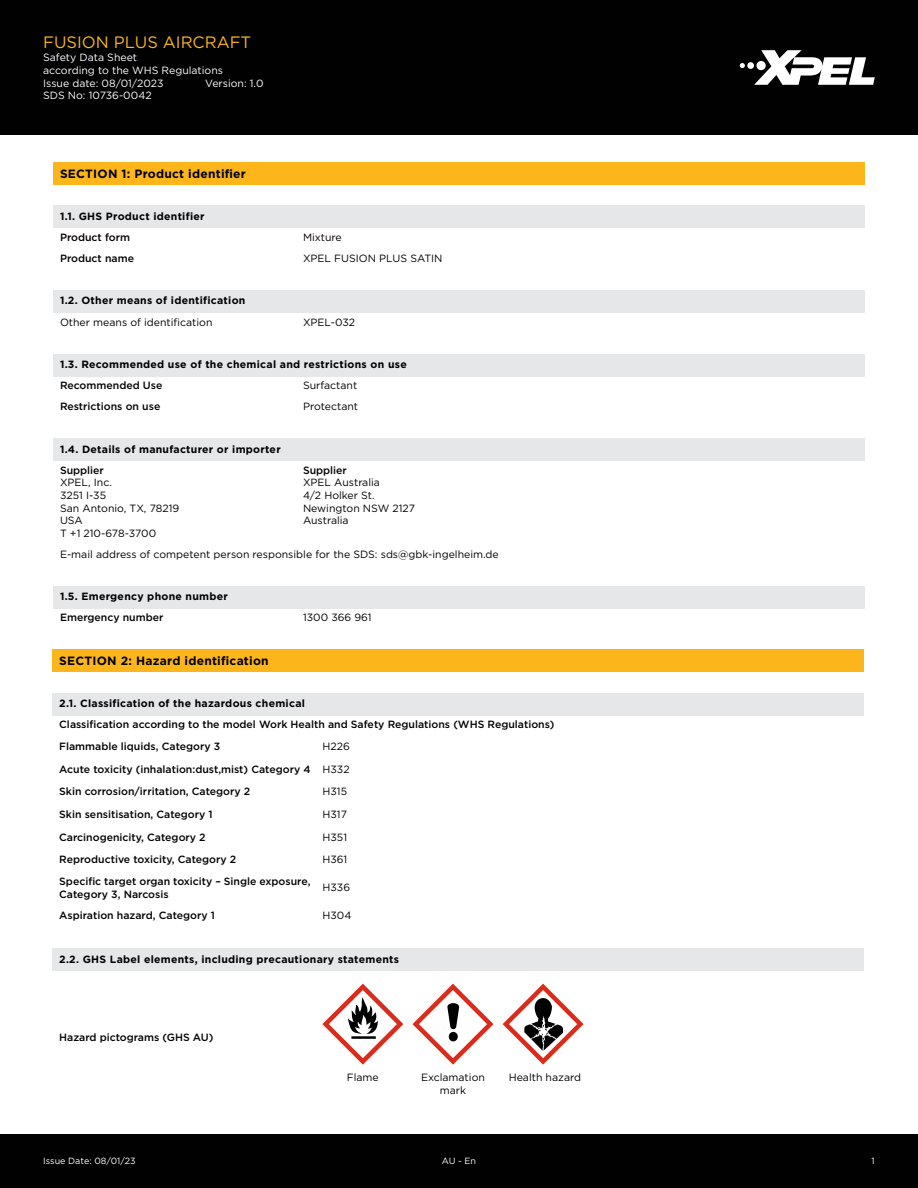
<style>
.page{position:relative;width:918px;height:1188px;background:#fff}
.page>*{position:absolute;margin:0;border:0;box-sizing:border-box;transform-origin:0 0}
.t1{font:16.5px "Gotham Pro";color:#fcb61c}
.t2{font:700 12px "Gotham Pro";letter-spacing:.02em;color:#010101}
.t3{font:500 10.5px/22.6px "Gotham Pro";color:#010101}
.t4{font:10.5px/12.6px "Gotham Pro";color:#010101}
.t5{font:700 10.5px "Gotham Pro";letter-spacing:.025em;color:#010101}
.t6{font:10.5px/12.6px "Gotham Pro";color:#fff}
.t7{font:9px "Gotham Pro";color:#fff}
.s1{font-weight:400}
</style>
<div class="page">
<div style="left:0;top:0;width:918px;height:135px;background:#010101"></div>
<svg style="left:740px;top:50px;width:135px;height:35px"></svg>
<div style="left:0;top:1134px;width:918px;height:54px;background:#010101"></div>
<div style="left:53px;top:162px;width:812px;height:22px;background:#fcb61c"></div>
<div style="left:53px;top:205px;width:812px;height:23px;background:#e6e7e9"></div>
<div style="left:53px;top:290px;width:812px;height:23px;background:#e6e7e9"></div>
<div style="left:53px;top:354px;width:812px;height:22px;background:#e6e7e9"></div>
<div style="left:53px;top:438px;width:812px;height:23px;background:#e6e7e9"></div>
<div style="left:53px;top:586px;width:812px;height:23px;background:#e6e7e9"></div>
<div style="left:52px;top:649px;width:812px;height:23px;background:#fcb61c"></div>
<div style="left:52px;top:693px;width:812px;height:23px;background:#e6e7e9"></div>
<div style="left:52px;top:948px;width:812px;height:23px;background:#e6e7e9"></div>
<svg style="left:412px;top:984px;width:81px;height:81px"></svg>
<svg style="left:322px;top:984px;width:81px;height:81px"></svg>
<svg style="left:503px;top:984px;width:81px;height:81px"></svg>
<h1 class="t1" style="left:43px;top:33px;width:210px">FUSION PLUS AIRCRAFT</h1>
<p class="t6" style="left:43px;top:51px;width:181px">Safety Data Sheet<br>according to the WHS Regulations<br>Issue date: 08/01/2023</p>
<p class="t6" style="left:205px;top:77px;width:60px">Version: 1.0</p>
<p class="t6" style="left:43px;top:89px;width:110px">SDS No: 10736-0042</p>
<p class="t2" style="left:60px;top:166px;width:187px">SECTION 1: Product identifier</p>
<p class="t5" style="left:60px;top:210px;width:146px">1.1. GHS Product identifier</p>
<p class="t3" style="left:60px;top:226px;width:72px">Product form</p>
<p class="t4" style="left:303px;top:231px;width:40px">Mixture</p>
<p class="t3" style="left:60px;top:247px;width:76px">Product name</p>
<p class="t4" style="left:303px;top:252px;width:141px">XPEL FUSION PLUS SATIN</p>
<p class="t5" style="left:60px;top:295px;width:187px">1.2. Other means of identification</p>
<p class="t4" style="left:60px;top:316px;width:154px">Other means of identification</p>
<p class="t4" style="left:303px;top:316px;width:54px">XPEL-032</p>
<p class="t5" style="left:60px;top:358px;width:348px">1.3. Recommended use of the chemical and restrictions on use</p>
<p class="t3" style="left:60px;top:374px;width:104px">Recommended Use</p>
<p class="t4" style="left:303px;top:379px;width:56px">Surfactant</p>
<p class="t3" style="left:60px;top:395px;width:102px">Restrictions on use</p>
<p class="t4" style="left:303px;top:400px;width:57px">Protectant</p>
<p class="t5" style="left:60px;top:443px;width:222px">1.4. Details of manufacturer or importer</p>
<p class="t3" style="left:60px;top:459px;width:45px">Supplier</p>
<p class="t4" style="left:60px;top:476px;width:121px">XPEL, Inc.<br>3251 I-35<br>San Antonio, TX, 78219<br>USA<br>T +1 210-678-3700</p>
<p class="t3" style="left:303px;top:459px;width:45px">Supplier</p>
<p class="t4" style="left:303px;top:476px;width:113px">XPEL Australia<br>4/2 Holker St.<br>Newington NSW 2127<br>Australia</p>
<p class="t4" style="left:60px;top:548px;width:440px">E-mail address of competent person responsible for the SDS: sds@gbk-ingelheim.de</p>
<p class="t5" style="left:60px;top:591px;width:169px">1.5. Emergency phone number</p>
<p class="t3" style="left:60px;top:606px;width:105px">Emergency number</p>
<p class="t4" style="left:303px;top:611px;width:70px">1300 366 961</p>
<p class="t2" style="left:59px;top:654px;width:211px">SECTION 2: Hazard identification</p>
<p class="t5" style="left:59px;top:697px;width:247px">2.1. Classification of the hazardous chemical</p>
<p class="t3" style="left:59px;top:713px;width:497px;line-height:21.9px">Classification according to the model Work Health and Safety Regulations (WHS Regulations)<br>Flammable liquids, Category 3</p>
<p class="t3" style="left:59px;top:735px;width:292px;text-align:justify;text-indent:263px"><span class="s1">H226<br></span>Acute toxicity (inhalation:dust,mist) Category 4 <span class="s1">H332<br></span>Skin corrosion/irritation, Category 2</p>
<p class="t4" style="left:322px;top:785px;width:26px">H315</p>
<p class="t3" style="left:59px;top:803px;width:155px">Skin sensitisation, Category 1</p>
<p class="t4" style="left:322px;top:808px;width:26px">H317</p>
<p class="t3" style="left:59px;top:825px;width:148px">Carcinogenicity, Category 2</p>
<p class="t4" style="left:322px;top:831px;width:26px">H351</p>
<p class="t3" style="left:59px;top:848px;width:179px">Reproductive toxicity, Category 2</p>
<p class="t4" style="left:322px;top:853px;width:26px">H361</p>
<p class="t3" style="left:59px;top:875px;width:253px;line-height:12.6px">Specific target organ toxicity – Single exposure,<br>Category 3, Narcosis</p>
<p class="t4" style="left:322px;top:881px;width:29px">H336</p>
<p class="t3" style="left:59px;top:904px;width:157px">Aspiration hazard, Category 1</p>
<p class="t4" style="left:322px;top:909px;width:30px">H304</p>
<p class="t5" style="left:59px;top:953px;width:341px">2.2. GHS Label elements, including precautionary statements</p>
<p class="t3" style="left:59px;top:1025px;width:156px">Hazard pictograms (GHS AU)</p>
<p class="t4" style="left:347px;top:1071px;width:33px">Flame</p>
<p class="t4" style="left:421px;top:1071px;width:65px;text-align:center">Exclamation mark</p>
<p class="t4" style="left:509px;top:1071px;width:74px">Health hazard</p>
<p class="t7" style="left:43px;top:1156px;width:94px">Issue Date: 08/01/23</p>
<p class="t7" style="left:442px;top:1156px;width:36px">AU - En</p>
<p class="t7" style="left:872px;top:1156px;width:5px">1</p>
</div>
